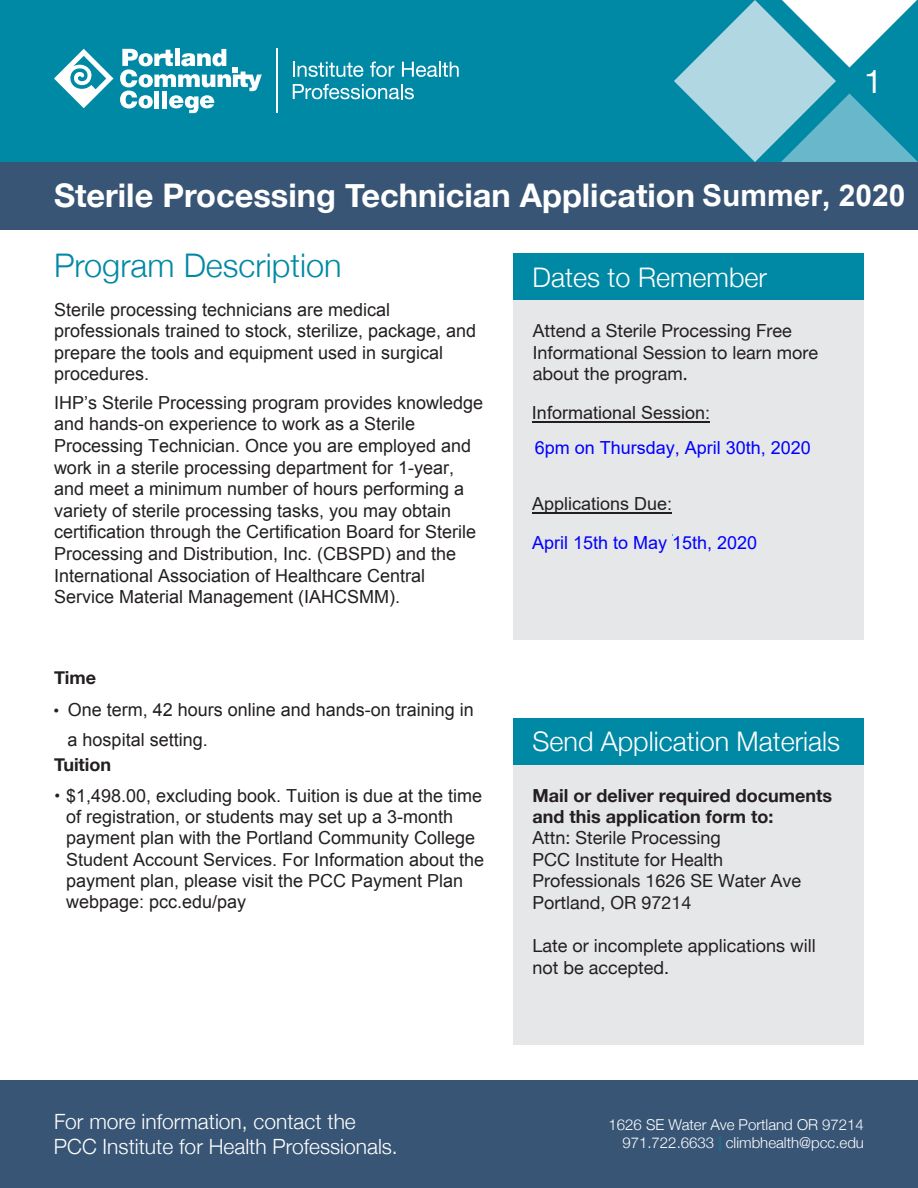
<style>
.page{position:relative;width:918px;height:1188px;background:#fff}
.page>*{position:absolute;margin:0;border:0;box-sizing:border-box;transform-origin:0 0}
.t1{font:700 32.55px "Helvetica Neue";color:#fff}
.t2{font:300 32.55px "Helvetica Neue";color:#0089a5}
.t3{font:32.55px "Helvetica Neue";color:#fff}
.t4{font:300 27px "Helvetica Neue";color:#fff}
.t5{font:300 21px/25.2px "Helvetica Neue";color:#fff}
.t6{font:18px/21.6px "Arial";color:#231f20}
.t7{font:18px/21.5px "Helvetica Neue";color:#231f20}
.t8{font:18px "Arial";color:#00f}
.t9{font:18px "Arial";color:#221e1f}
.t10{font:700 18px "Helvetica Neue";color:#231f20}
.t11{font:300 15px/18px "Helvetica Neue";color:#fff;text-align:right}
.s1{font-family:"Arial";font-size:30px}
.s2{font-family:"Vani"}
.s3{font-family:"Helvetica Neue"}
.s4{font-weight:700}
.s5{color:#0089a5}
</style>
<div class="page">
<div style="left:0;top:0;width:918px;height:162px;background:#0089a5"></div>
<div style="left:0;top:162px;width:918px;height:68px;background:#385575"></div>
<div style="left:0;top:1080px;width:918px;height:108px;background:#385575"></div>
<svg style="left:674px;top:0;width:244px;height:162px"></svg>
<svg style="left:120px;top:49px;width:142px;height:64px"></svg>
<svg style="left:54px;top:49px;width:60px;height:59px"></svg>
<hr style="left:276px;top:49px;width:2px;height:64px;background:#fff">
<svg style="left:293px;top:62px;width:70px;height:15px"></svg>
<svg style="left:370px;top:61px;width:24px;height:16px"></svg>
<svg style="left:402px;top:62px;width:57px;height:15px"></svg>
<svg style="left:293px;top:84px;width:121px;height:15px"></svg>
<div style="left:513px;top:300px;width:351px;height:340px;background:#e6e7e9"></div>
<div style="left:513px;top:765px;width:351px;height:280px;background:#e6e7e9"></div>
<div style="left:513px;top:254px;width:351px;height:46px;background:#0089a5"></div>
<div style="left:513px;top:718px;width:351px;height:47px;background:#0089a5"></div>
<hr style="left:532px;top:512px;width:140px;height:2px;background:#231f20">
<hr style="left:532px;top:421px;width:178px;height:2px;background:#221e1f">
<p class="t3" style="left:864px;top:58px;width:20px">1</p>
<p class="t1" style="left:54px;top:170px;width:853px">Sterile Processing Technician Application <span class="s1">Summer, 2020</span></p>
<p class="t2" style="left:54px;top:239px;width:289px">Program Description</p>
<p class="t6" style="left:54px;top:299px;width:424px">Sterile processing technicians are medical professionals trained to stock, sterilize, package, and prepare the tools and equipment used in surgical procedures.</p>
<p class="t6" style="left:54px;top:392px;width:431px">IHP’s Sterile Processing program provides knowledge and hands-on experience to work as a Sterile Processing Technician. Once you are employed and work in a sterile processing department for 1-year, and meet a minimum number of hours performing a variety of sterile processing tasks, you may obtain certification through the Certification Board for Sterile Processing and Distribution, Inc. (CBSPD) and the International Association of Healthcare Central Service Material Management (IAHCSMM).</p>
<p class="t4" style="left:533px;top:255px;width:236px">Dates to Remember</p>
<p class="t7" style="left:533px;top:321px;width:287px">Attend a Sterile Processing Free<br>Informational Session to learn more about the program<span class="s2">.</span></p>
<p class="t9" style="left:532px;top:400px;width:180px">Informational Session:</p>
<p class="t8" style="left:535px;top:436px;width:278px">6pm on Thursday, April 30th, 2020</p>
<p class="t6" style="left:532px;top:493px;width:142px">Applications Due:</p>
<p class="t8" style="left:532px;top:530px;width:227px">April 15th to May 15th, 2020</p>
<p class="t10" style="left:54px;top:664px;width:44px">Time</p>
<p class="t6" style="left:68px;top:695px;width:408px;line-height:29.7px;text-indent:-14px"><span class="s3">•</span> One term, 42 hours online and hands-on training in a hospital setting.</p>
<p class="t10" style="left:54px;top:750px;width:59px">Tuition</p>
<p class="t6" style="left:66px;top:785px;width:420px;text-indent:-12px"><span class="s3">•</span> $1,498.00, excluding book. Tuition is due at the time of registration, or students may set up a 3-month payment plan with the Portland Community College Student Account Services. For Information about the payment plan, please visit the PCC Payment Plan webpage: pcc.edu/pay</p>
<p class="t7" style="left:533px;top:785px;width:301px"><span class="s4">Mail or deliver required documents and this application form to:<br></span>Attn: Sterile Processing<br>PCC Institute for Health<br>Professionals 1626 SE Water Ave<br>Portland, OR 97214</p>
<p class="t7" style="left:533px;top:936px;width:285px">Late or incomplete applications will not be accepted.</p>
<p class="t4" style="left:533px;top:720px;width:309px">Send Application Materials</p>
<p class="t5" style="left:54px;top:1107px;width:345px">For more information, contact the<br>PCC Institute for Health Professionals.</p>
<p class="t11" style="left:609px;top:1115px;width:257px">1626 SE Water Ave Portland OR 97214<br>971.722.6633 <span class="s5">|</span> climbhealth@pcc.edu</p>
</div>
